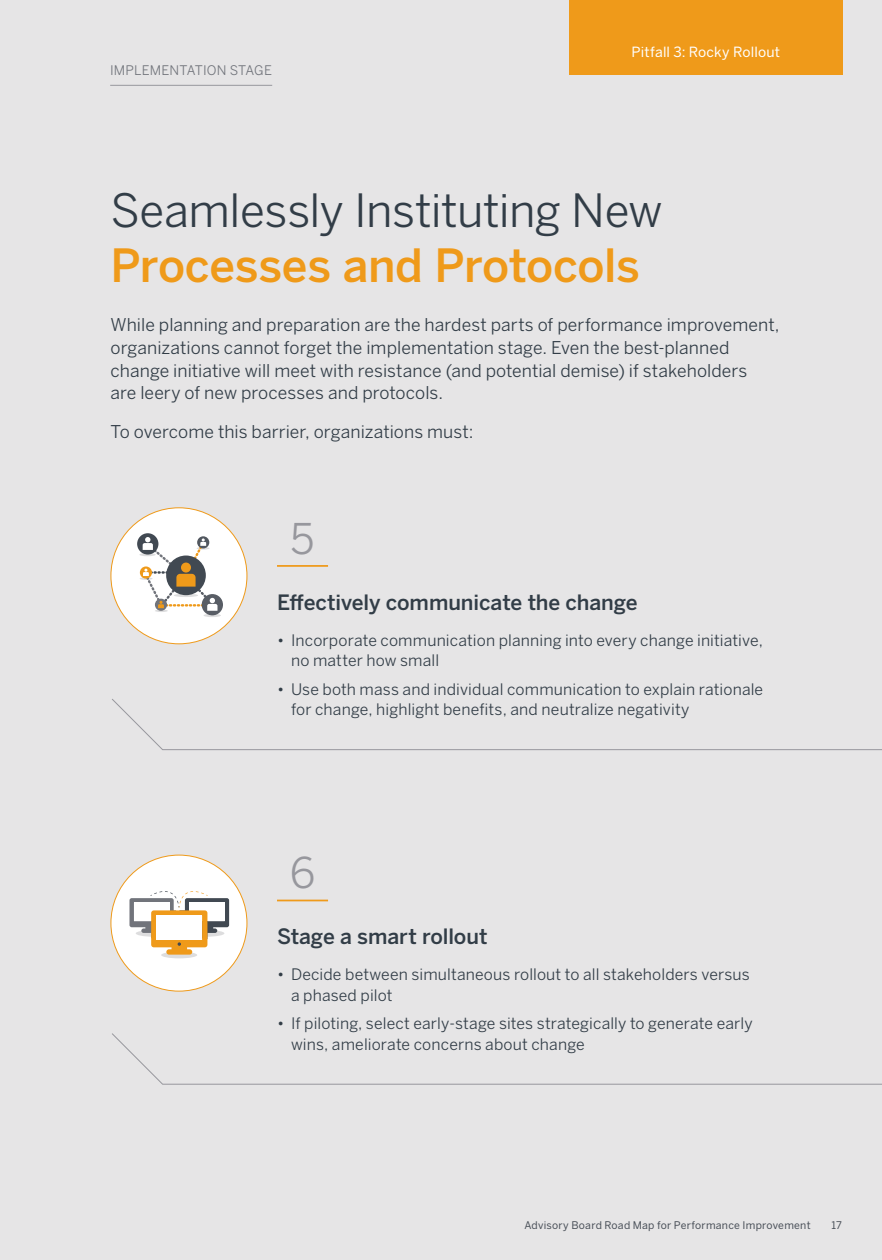
<style>
.page{position:relative;width:882px;height:1260px;background:#e6e5e6}
.page>*{position:absolute;margin:0;border:0;box-sizing:border-box;transform-origin:0 0}
.t1{font:45.5px "Benton Sans";letter-spacing:-.01em;color:#323d47}
.t2{font:500 45.5px "Benton Sans";letter-spacing:-.01em;color:#ef9a1a}
.t3{font:42px "Benton Sans";color:#97979d}
.t4{font:500 21px "Benton Sans";letter-spacing:-.005em;color:#323d47}
.t5{font:17.5px/22.8px "Benton Sans";letter-spacing:.005em;color:#323d47}
.t6{font:15.75px/20.5px "Benton Sans";letter-spacing:.01em;color:#323d47}
.t7{font:14px "Benton Sans";letter-spacing:.01em;color:#fff}
.t8{font:13.12px "Benton Sans";letter-spacing:.01em;color:#71747b}
.t9{font:10.5px "Benton Sans";letter-spacing:.025em;color:#494f58}
</style>
<div class="page">
<svg style="left:112px;top:699px;width:770px;height:52px"></svg>
<svg style="left:112px;top:1033px;width:770px;height:52px"></svg>
<hr style="left:277px;top:565px;width:51px;height:2px;background:#ef9a1a">
<hr style="left:277px;top:900px;width:51px;height:1px;background:#ef9a1a">
<div style="left:569px;top:0;width:274px;height:75px;background:#ef9a1a"></div>
<div style="left:111px;top:508px;width:136px;height:136px;background:#fff;border-radius:50%"></div>
<hr style="left:204px;top:614px;width:17px;height:3px;background:#ddddde;border-radius:50%">
<hr style="left:139px;top:553px;width:17px;height:3px;background:#ddddde;border-radius:50%">
<svg style="left:137px;top:533px;width:21px;height:22px"></svg>
<div style="left:202px;top:594px;width:21px;height:21px;background:#585d65;border-radius:50%"></div>
<svg style="left:140px;top:537px;width:77px;height:75px"></svg>
<div style="left:111px;top:855px;width:136px;height:136px;background:#fff;border-radius:50%"></div>
<div style="left:161px;top:952px;width:36px;height:6px;background:#ddddde;border-radius:50%"></div>
<svg style="left:129px;top:891px;width:100px;height:64px"></svg>
<hr style="left:110px;top:85px;width:162px;height:1px;background:#97979d">
<p class="t8" style="left:110px;top:62px;width:163px">IMPLEMENTATION STAGE</p>
<p class="t7" style="left:631px;top:44px;width:150px">Pitfall 3: Rocky Rollout</p>
<h1 class="t1" style="left:110px;top:184px;width:554px">Seamlessly Instituting New</h1>
<h1 class="t2" style="left:110px;top:238px;width:531px">Processes and Protocols</h1>
<p class="t5" style="left:110px;top:313px;width:671px">While planning and preparation are the hardest parts of performance improvement, organizations cannot forget the implementation stage. Even the best-planned change initiative will meet with resistance (and potential demise) if stakeholders<br>are leery of new processes and protocols.</p>
<p class="t5" style="left:110px;top:420px;width:365px">To overcome this barrier, organizations must:</p>
<h2 class="t3" style="left:290px;top:513px;width:26px">5</h2>
<h3 class="t4" style="left:277px;top:589px;width:362px">Effectively communicate the change</h3>
<p class="t6" style="left:291px;top:630px;width:473px;text-indent:-14px">• Incorporate communication planning into every change initiative, no matter how small</p>
<p class="t6" style="left:291px;top:678px;width:474px;text-indent:-14px">• Use both mass and individual communication to explain rationale for change, highlight benefits, and neutralize negativity</p>
<h2 class="t3" style="left:290px;top:848px;width:27px">6</h2>
<h3 class="t4" style="left:277px;top:924px;width:212px">Stage a smart rollout</h3>
<p class="t6" style="left:291px;top:964px;width:460px;text-indent:-14px">• Decide between simultaneous rollout to all stakeholders versus a phased pilot</p>
<p class="t6" style="left:291px;top:1013px;width:463px;text-indent:-14px">• If piloting, select early-stage sites strategically to generate early wins, ameliorate concerns about change</p>
<p class="t9" style="left:524px;top:1219px;width:288px">Advisory Board Road Map for Performance Improvement</p>
<p class="t9" style="left:832px;top:1219px;width:12px">17</p>
</div>
